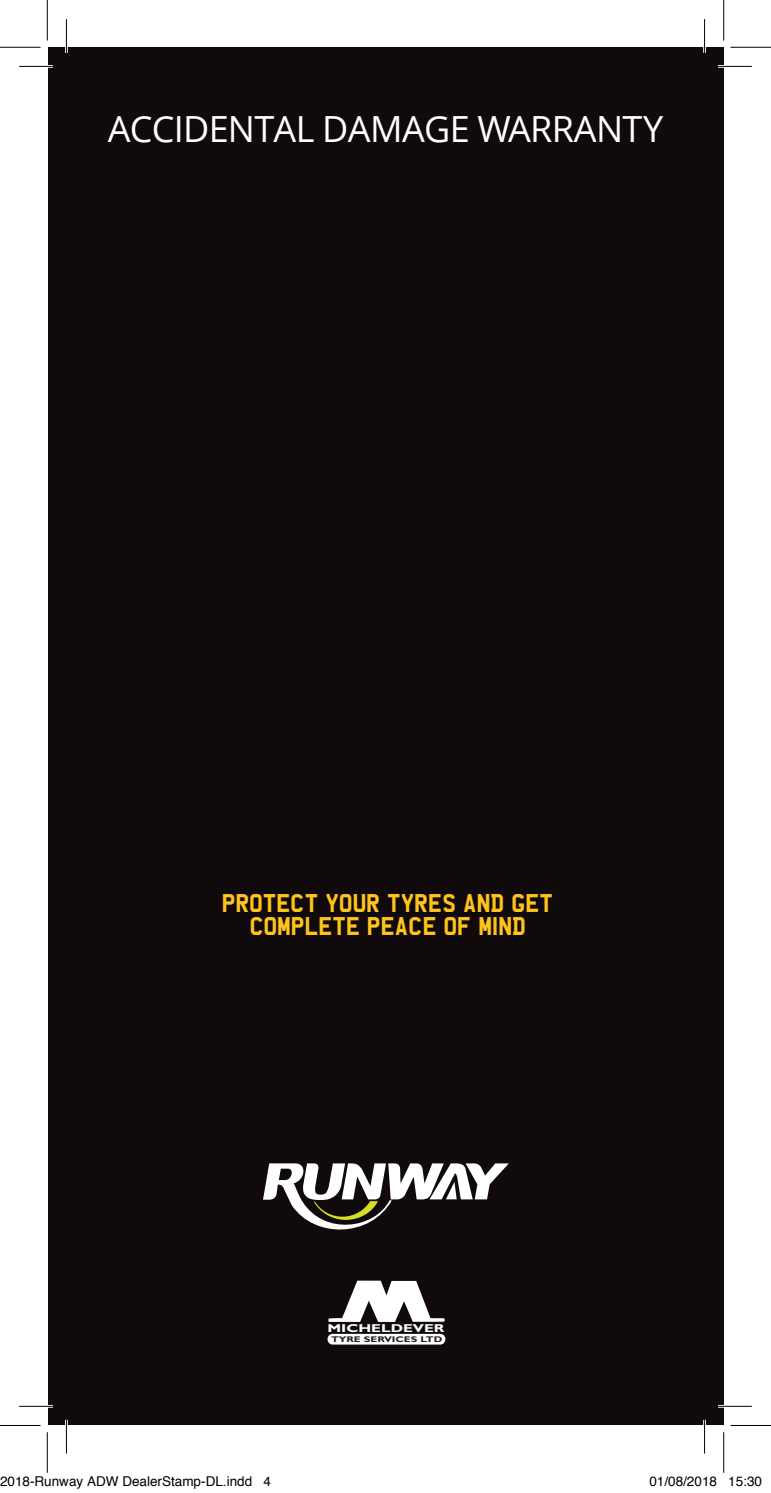
<style>
.page{position:relative;width:771px;height:1493px;background:#fff}
.page>*{position:absolute;margin:0;border:0;box-sizing:border-box;transform-origin:0 0}
.t1{font:36px "Open Sans";letter-spacing:-.02em;color:#fff}
.t2{font:26.1px/23.4px "UK Number Plate";letter-spacing:-.02em;color:#fec41c;text-align:center}
.t3{font:13.5px "Helvetica";color:#000}
.t4{font:700 11.47px "Gill Sans";color:#fff;scale:1.35 1}
.t5{font:700 8.33px "Gill Sans";color:#231f20;scale:1.32 1}
</style>
<div class="page">
<div style="left:48px;top:47px;width:675px;height:1377px;background:#110a0c"></div>
<svg style="left:263px;top:1163px;width:246px;height:66px"></svg>
<svg style="left:328px;top:1280px;width:117px;height:41px"></svg>
<div style="left:327px;top:1333px;width:118px;height:11px;background:#fff;border-radius:5px"></div>
<hr style="left:19px;top:65px;width:34px;height:3px;background:#fff">
<hr style="left:718px;top:65px;width:33px;height:3px;background:#fff">
<hr style="left:19px;top:1404px;width:34px;height:3px;background:#fff">
<hr style="left:718px;top:1404px;width:33px;height:3px;background:#fff">
<hr style="left:65px;top:19px;width:3px;height:34px;background:#fff">
<hr style="left:65px;top:1419px;width:3px;height:34px;background:#fff">
<hr style="left:703px;top:19px;width:3px;height:34px;background:#fff">
<hr style="left:703px;top:1419px;width:3px;height:34px;background:#fff">
<hr style="left:19px;top:66px;width:34px;height:1px;background:#000">
<hr style="left:718px;top:66px;width:33px;height:1px;background:#000">
<hr style="left:19px;top:1405px;width:34px;height:1px;background:#000">
<hr style="left:718px;top:1405px;width:33px;height:1px;background:#000">
<hr style="left:66px;top:19px;width:1px;height:34px;background:#000">
<hr style="left:66px;top:1419px;width:1px;height:34px;background:#000">
<hr style="left:704px;top:19px;width:1px;height:34px;background:#000">
<hr style="left:704px;top:1419px;width:1px;height:34px;background:#000">
<hr style="left:0;top:47px;width:41px;height:1px;background:#000">
<hr style="left:730px;top:47px;width:41px;height:1px;background:#000">
<hr style="left:0;top:1424px;width:41px;height:1px;background:#000">
<hr style="left:730px;top:1424px;width:41px;height:1px;background:#000">
<hr style="left:47px;top:0;width:1px;height:40px;background:#000">
<hr style="left:47px;top:1432px;width:1px;height:40px;background:#000">
<hr style="left:723px;top:0;width:1px;height:40px;background:#000">
<hr style="left:723px;top:1432px;width:1px;height:40px;background:#000">
<h1 class="t1" style="left:108px;top:108px;width:557px">ACCIDENTAL DAMAGE WARRANTY</h1>
<h2 class="t2" style="left:222px;top:891px;width:333px">PROTECT YOUR TYRES AND GET<br>COMPLETE PEACE OF MIND</h2>
<p class="t4" style="left:327px;top:1321px;width:88px">MICHELDEVER</p>
<p class="t5" style="left:331px;top:1334px;width:86px">TYRE SERVICES LTD</p>
<p class="t3" style="left:0;top:1476px;width:272px">2018-Runway ADW DealerStamp-DL.indd 4</p>
<p class="t3" style="left:649px;top:1476px;width:114px">01/08/2018 15:30</p>
</div>
